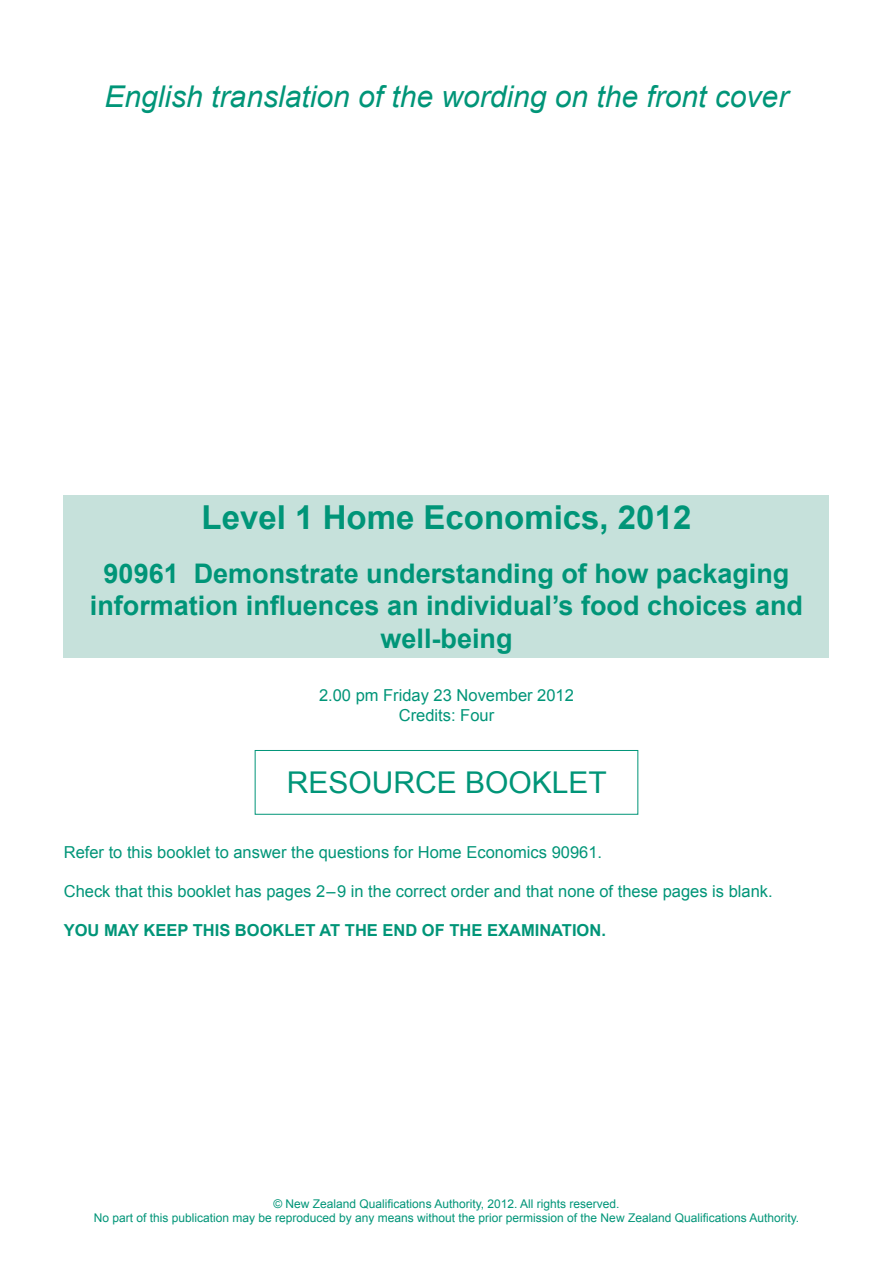
<style>
.page{position:relative;width:893px;height:1263px;background:#fff}
.page>*{position:absolute;margin:0;border:0;box-sizing:border-box;transform-origin:0 0}
.t1{font:700 33px "Arial";color:#009578}
.Inline_frame{font:italic 30px "Arial";color:#009578}
.t2{font:30px "Arial";color:#009578}
.t3{font:700 27px/32.4px "Arial";color:#009578;text-align:center}
.Instructions{font:16.5px "Arial";color:#009578}
.Instructions__bold{font:700 16.5px "Arial";color:#009578}
.Exam_date___Credits{font:16.5px/19.8px "Arial";color:#009578;text-align:center}
.Copyright_notice{font:12px "Arial";color:#009578}
</style>
<div class="page">
<div style="left:64px;top:495px;width:765px;height:163px;background:#c6e1db"></div>
<div style="left:255px;top:750px;width:383px;height:65px;border:1px solid #009578"></div>
<p class="Inline_frame" style="left:105px;top:77px;width:685px">English translation of the wording on the front cover</p>
<p class="t1" style="left:202px;top:496px;width:491px">Level 1 Home Economics, 2012</p>
<p class="t3" style="left:90px;top:558px;width:715px">90961 Demonstrate understanding of how packaging information influences an individual’s food choices and well-being</p>
<p class="Exam_date___Credits" style="left:319px;top:685px;width:256px">2.00 pm Friday 23 November 2012<br>Credits: Four</p>
<p class="t2" style="left:287px;top:763px;width:322px">RESOURCE BOOKLET</p>
<p class="Instructions" style="left:64px;top:841px;width:540px">Refer to this booklet to answer the questions for Home Economics 90961.</p>
<p class="Instructions" style="left:64px;top:880px;width:710px">Check that this booklet has pages 2 – 9 in the correct order and that none of these pages is blank.</p>
<p class="Instructions__bold" style="left:64px;top:919px;width:544px">YOU MAY KEEP THIS BOOKLET AT THE END OF THE EXAMINATION.</p>
<p class="Copyright_notice" style="left:273px;top:1196px;width:348px">© New Zealand Qualifications Authority, 2012. All rights reserved.</p>
<p class="Copyright_notice" style="left:94px;top:1210px;width:707px">No part of this publication may be reproduced by any means without the prior permission of the New Zealand Qualifications Authority.</p>
</div>
